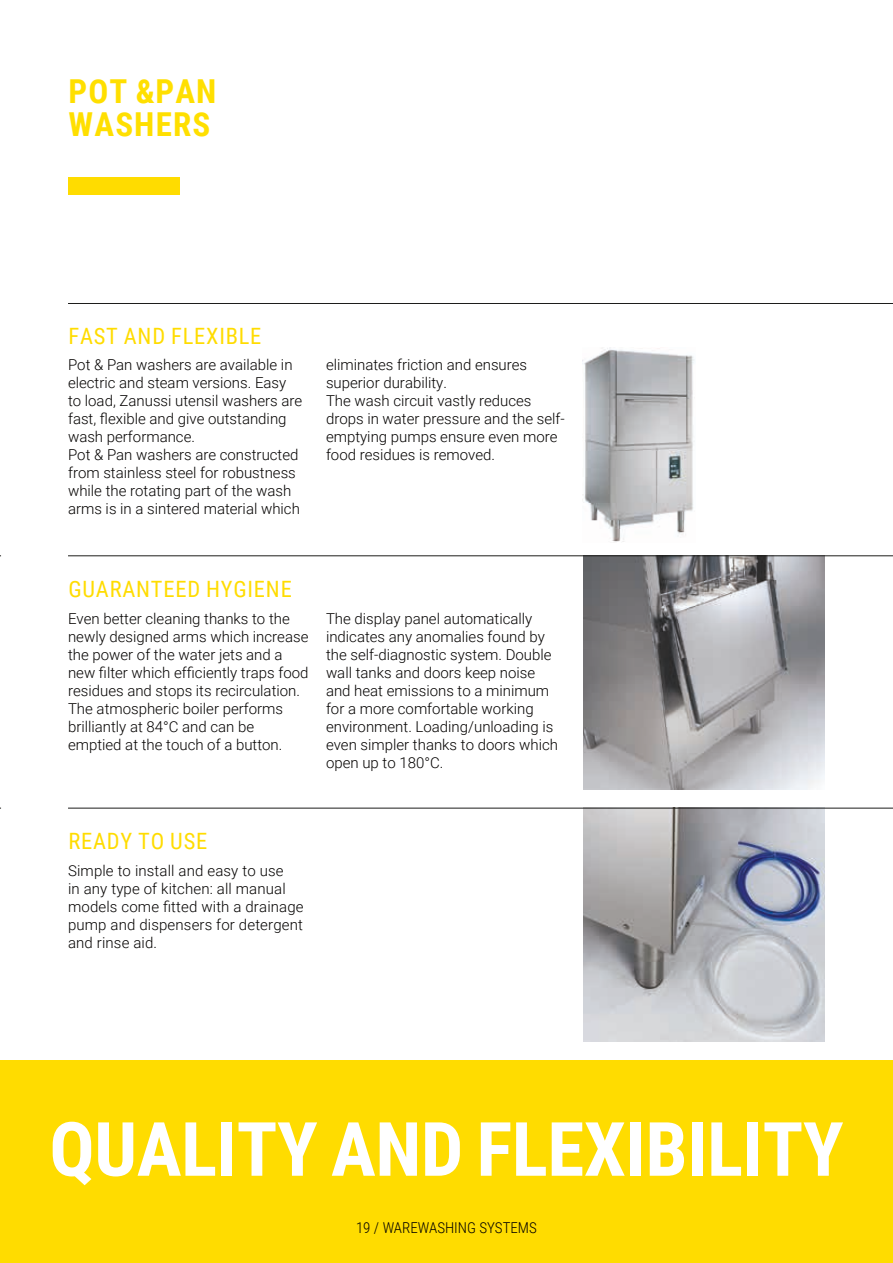
<style>
.page{position:relative;width:893px;height:1263px;background:#fff}
.page>*{position:absolute;margin:0;border:0;box-sizing:border-box;transform-origin:0 0}
.t1{font:700 75px "Roboto Condensed";letter-spacing:-.005em;color:#fff}
.t2{font:700 33px/33px "Roboto Condensed";letter-spacing:.035em;color:#ffdf00}
.t3{font:22.5px "Roboto Condensed";letter-spacing:.035em;color:#ffdc00}
.t4{font:300 15px/18px "Roboto";color:#040200}
.t5{font:300 15px "Roboto Condensed";color:#040200}
</style>
<div class="page">
<img style="left:584px;top:809px;width:241px;height:232px">
<img style="left:584px;top:556px;width:241px;height:233px">
<div style="left:0;top:1060px;width:893px;height:203px;background:#ffdc00"></div>
<hr style="left:68px;top:303px;width:825px;height:1px;background:#1d1d1b">
<hr style="left:68px;top:555px;width:825px;height:1px;background:#1d1d1b">
<hr style="left:68px;top:808px;width:825px;height:1px;background:#1d1d1b">
<div style="left:68px;top:177px;width:112px;height:17px;background:#ffdc00"></div>
<img style="left:582px;top:347px;width:113px;height:195px">
<h2 class="t2" style="left:69px;top:73px;width:149px">POT &amp;PAN<br>WASHERS</h2>
<h3 class="t3" style="left:68px;top:320px;width:195px">FAST AND FLEXIBLE</h3>
<p class="t4" style="left:68px;top:355px;width:236px">Pot &amp; Pan washers are available in electric and steam versions. Easy to load, Zanussi utensil washers are fast, flexible and give outstanding wash performance.<br>Pot &amp; Pan washers are constructed from stainless steel for robustness while the rotating part of the wash arms is in a sintered material which</p>
<p class="t4" style="left:326px;top:355px;width:240px">eliminates friction and ensures superior durability.<br>The wash circuit vastly reduces drops in water pressure and the self&shy;emptying pumps ensure even more food residues is removed.</p>
<h3 class="t3" style="left:68px;top:573px;width:225px">GUARANTEED HYGIENE</h3>
<p class="t4" style="left:68px;top:609px;width:242px">Even better cleaning thanks to the newly designed arms which increase the power of the water jets and a new filter which efficiently traps food residues and stops its recirculation.<br>The atmospheric boiler performs brilliantly at 84°C and can be emptied at the touch of a button.</p>
<p class="t4" style="left:326px;top:609px;width:234px">The display panel automatically indicates any anomalies found by the self-diagnostic system. Double wall tanks and doors keep noise and heat emissions to a minimum for a more comfortable working environment. Loading/unloading is even simpler thanks to doors which open up to 180°C.</p>
<h3 class="t3" style="left:68px;top:825px;width:140px">READY TO USE</h3>
<p class="t4" style="left:68px;top:861px;width:237px">Simple to install and easy to use<br>in any type of kitchen: all manual models come fitted with a drainage pump and dispensers for detergent and rinse aid.</p>
<h1 class="t1" style="left:49px;top:1096px;width:796px">QUALITY AND FLEXIBILITY</h1>
<p class="t5" style="left:359px;top:1217px;width:177px">19 WAREWASHING SYSTEMS</p>
<p class="t5" style="left:356px;top:1217px;width:182px">19 / WAREWASHING SYSTEMS</p>
</div>
